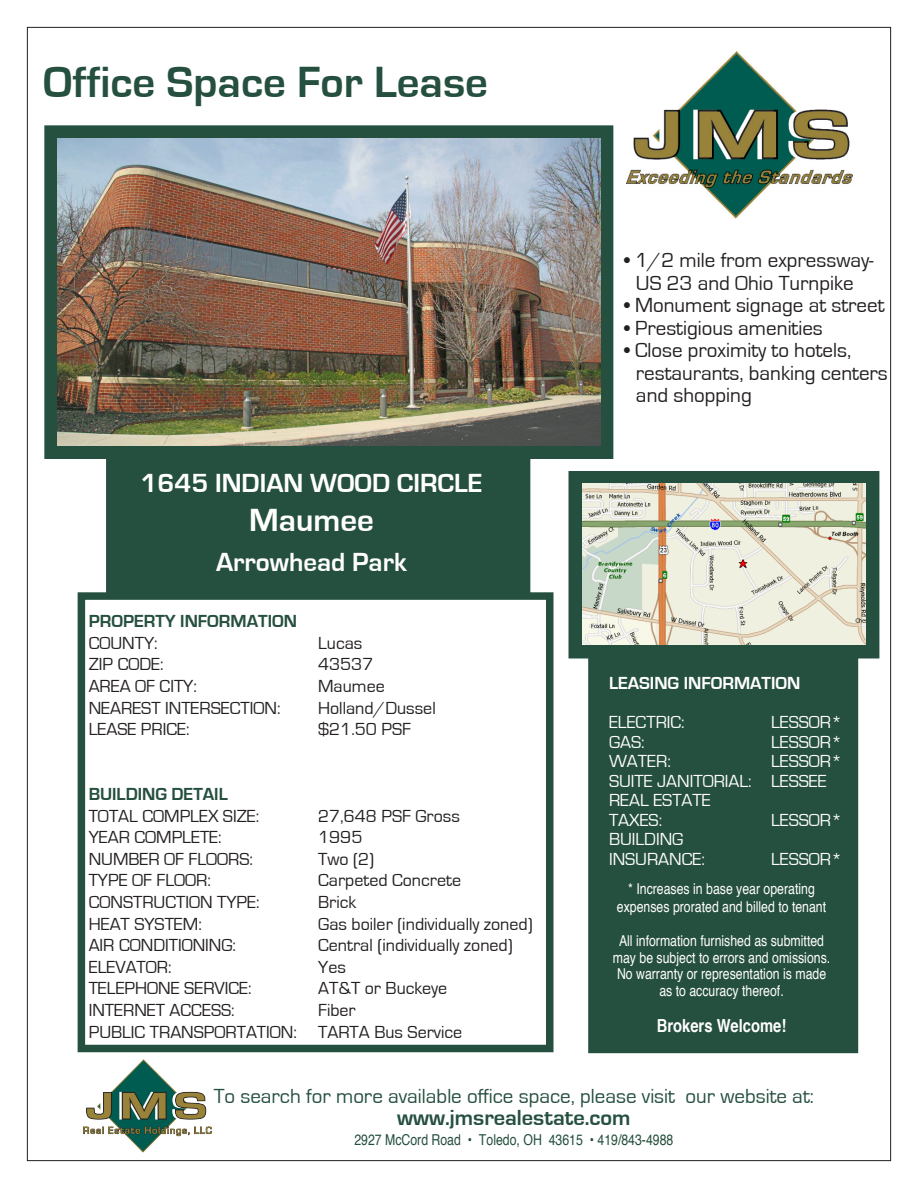
<style>
.page{position:relative;width:918px;height:1188px;background:#fff}
.page>*{position:absolute;margin:0;border:0;box-sizing:border-box;transform-origin:0 0}
.t1{font:700 45px "Eurostile";color:#254f3e}
.t2{font:700 33px "Eurostile";color:#fff}
.t3{font:700 27px "Eurostile";color:#fff}
.t4{font:700 22.5px "Eurostile";color:#254f3e}
.t5{font:21px/22.5px "Eurostile";color:#231f20}
.t6{font:21px "Eurostile";color:#254f3e}
.t7{font:18px "Eurostile";color:#231f20}
.t8{font:18px "Eurostile";color:#fff}
.t9{font:700 18px "Eurostile";color:#254f3e}
.t10{font:700 18px "Eurostile";color:#fff}
.t11{font:700 condensed 18px "Helvetica";color:#fff}
.t12{font:condensed 15px/16.5px "Helvetica";color:#fff;text-align:center}
.t13{font:condensed 15px "Helvetica";color:#254f3e}
</style>
<div class="page">
<div style="left:106px;top:339px;width:424px;height:410px;background:#254f3e"></div>
<div style="left:44px;top:125px;width:569px;height:334px;border:14px solid #254f3e"></div>
<div style="left:78px;top:592px;width:476px;height:460px;background:#fff;border:8px solid #254f3e"></div>
<div style="left:588px;top:623px;width:270px;height:430px;background:#254f3e"></div>
<div style="left:568px;top:471px;width:311px;height:187px;border:14px solid #254f3e"></div>
<img style="left:582px;top:484px;width:284px;height:161px">
<img style="left:58px;top:139px;width:543px;height:307px">
<img style="left:626px;top:51px;width:227px;height:167px">
<img style="left:83px;top:1060px;width:129px;height:92px">
<p class="t1" style="left:43px;top:58px;width:446px">Office Space For Lease</p>
<p class="t3" style="left:141px;top:468px;width:343px">1645 INDIAN WOOD CIRCLE</p>
<p class="t2" style="left:249px;top:503px;width:126px">Maumee</p>
<p class="t3" style="left:216px;top:547px;width:192px">Arrowhead Park</p>
<p class="t9" style="left:89px;top:611px;width:210px">PROPERTY INFORMATION</p>
<p class="t7" style="left:89px;top:633px;width:71px">COUNTY:</p>
<p class="t7" style="left:318px;top:633px;width:46px">Lucas</p>
<p class="t7" style="left:89px;top:655px;width:77px">ZIP CODE:</p>
<p class="t7" style="left:318px;top:655px;width:57px">43537</p>
<p class="t7" style="left:89px;top:676px;width:110px">AREA OF CITY:</p>
<p class="t7" style="left:318px;top:676px;width:68px">Maumee</p>
<p class="t7" style="left:89px;top:698px;width:193px">NEAREST INTERSECTION:</p>
<p class="t7" style="left:318px;top:698px;width:119px">Holland/Dussel</p>
<p class="t7" style="left:89px;top:720px;width:102px">LEASE PRICE:</p>
<p class="t7" style="left:318px;top:720px;width:94px">$21.50 PSF</p>
<p class="t9" style="left:89px;top:784px;width:141px">BUILDING DETAIL</p>
<p class="t7" style="left:89px;top:806px;width:172px">TOTAL COMPLEX SIZE:</p>
<p class="t7" style="left:318px;top:806px;width:143px">27,648 PSF Gross</p>
<p class="t7" style="left:89px;top:828px;width:135px">YEAR COMPLETE:</p>
<p class="t7" style="left:318px;top:828px;width:46px">1995</p>
<p class="t7" style="left:89px;top:849px;width:166px">NUMBER OF FLOORS:</p>
<p class="t7" style="left:318px;top:849px;width:57px">Two (2)</p>
<p class="t7" style="left:89px;top:871px;width:124px">TYPE OF FLOOR:</p>
<p class="t7" style="left:318px;top:871px;width:144px">Carpeted Concrete</p>
<p class="t7" style="left:89px;top:892px;width:172px">CONSTRUCTION TYPE:</p>
<p class="t7" style="left:318px;top:892px;width:40px">Brick</p>
<p class="t7" style="left:89px;top:914px;width:115px">HEAT SYSTEM:</p>
<p class="t7" style="left:318px;top:914px;width:216px">Gas boiler (individually zoned)</p>
<p class="t7" style="left:89px;top:936px;width:149px">AIR CONDITIONING:</p>
<p class="t7" style="left:318px;top:936px;width:196px">Central (individually zoned)</p>
<p class="t7" style="left:89px;top:957px;width:84px">ELEVATOR:</p>
<p class="t7" style="left:318px;top:957px;width:29px">Yes</p>
<p class="t7" style="left:89px;top:979px;width:165px">TELEPHONE SERVICE:</p>
<p class="t7" style="left:318px;top:979px;width:131px">AT&amp;T or Buckeye</p>
<p class="t7" style="left:89px;top:1000px;width:147px">INTERNET ACCESS:</p>
<p class="t7" style="left:318px;top:1000px;width:39px">Fiber</p>
<p class="t7" style="left:89px;top:1022px;width:375px">PUBLIC TRANSPORTATION: TARTA Bus Service</p>
<p class="t5" style="left:624px;top:250px;width:251px">• 1/2 mile from expressway-</p>
<p class="t5" style="left:636px;top:272px;width:219px">US 23 and Ohio Turnpike</p>
<p class="t5" style="left:624px;top:295px;width:262px">• Monument signage at street</p>
<p class="t5" style="left:624px;top:317px;width:200px">• Prestigious amenities</p>
<p class="t5" style="left:624px;top:340px;width:229px">• Close proximity to hotels,</p>
<p class="t5" style="left:636px;top:362px;width:253px">restaurants, banking centers and shopping</p>
<p class="t10" style="left:609px;top:674px;width:193px">LEASING INFORMATION</p>
<p class="t8" style="left:609px;top:713px;width:77px">ELECTRIC:</p>
<p class="t8" style="left:771px;top:713px;width:73px">LESSOR*</p>
<p class="t8" style="left:609px;top:732px;width:37px">GAS:</p>
<p class="t8" style="left:771px;top:732px;width:73px">LESSOR*</p>
<p class="t8" style="left:609px;top:752px;width:63px">WATER:</p>
<p class="t8" style="left:771px;top:752px;width:73px">LESSOR*</p>
<p class="t8" style="left:609px;top:771px;width:219px">SUITE JANITORIAL: LESSEE</p>
<p class="t8" style="left:609px;top:791px;width:103px">REAL ESTATE</p>
<p class="t8" style="left:609px;top:810px;width:55px">TAXES:</p>
<p class="t8" style="left:771px;top:810px;width:73px">LESSOR*</p>
<p class="t8" style="left:609px;top:830px;width:76px">BUILDING</p>
<p class="t8" style="left:609px;top:849px;width:97px">INSURANCE:</p>
<p class="t8" style="left:771px;top:849px;width:73px">LESSOR*</p>
<p class="t12" style="left:628px;top:880px;width:188px">* Increases in base year operating</p>
<p class="t12" style="left:617px;top:898px;width:211px">expenses prorated and billed to tenant</p>
<p class="t12" style="left:613px;top:932px;width:219px">All information furnished as submitted may be subject to errors and omissions.<br>No warranty or representation is made as to accuracy thereof.</p>
<p class="t11" style="left:657px;top:1014px;width:131px">Brokers Welcome!</p>
<p class="t6" style="left:214px;top:1085px;width:602px">To search for more available office space, please visit our website at:</p>
<p class="t4" style="left:397px;top:1106px;width:235px">www.jmsrealestate.com</p>
<p class="t13" style="left:354px;top:1130px;width:321px">2927 McCord Road • Toledo, OH 43615 • 419/843-4988</p>
</div>
